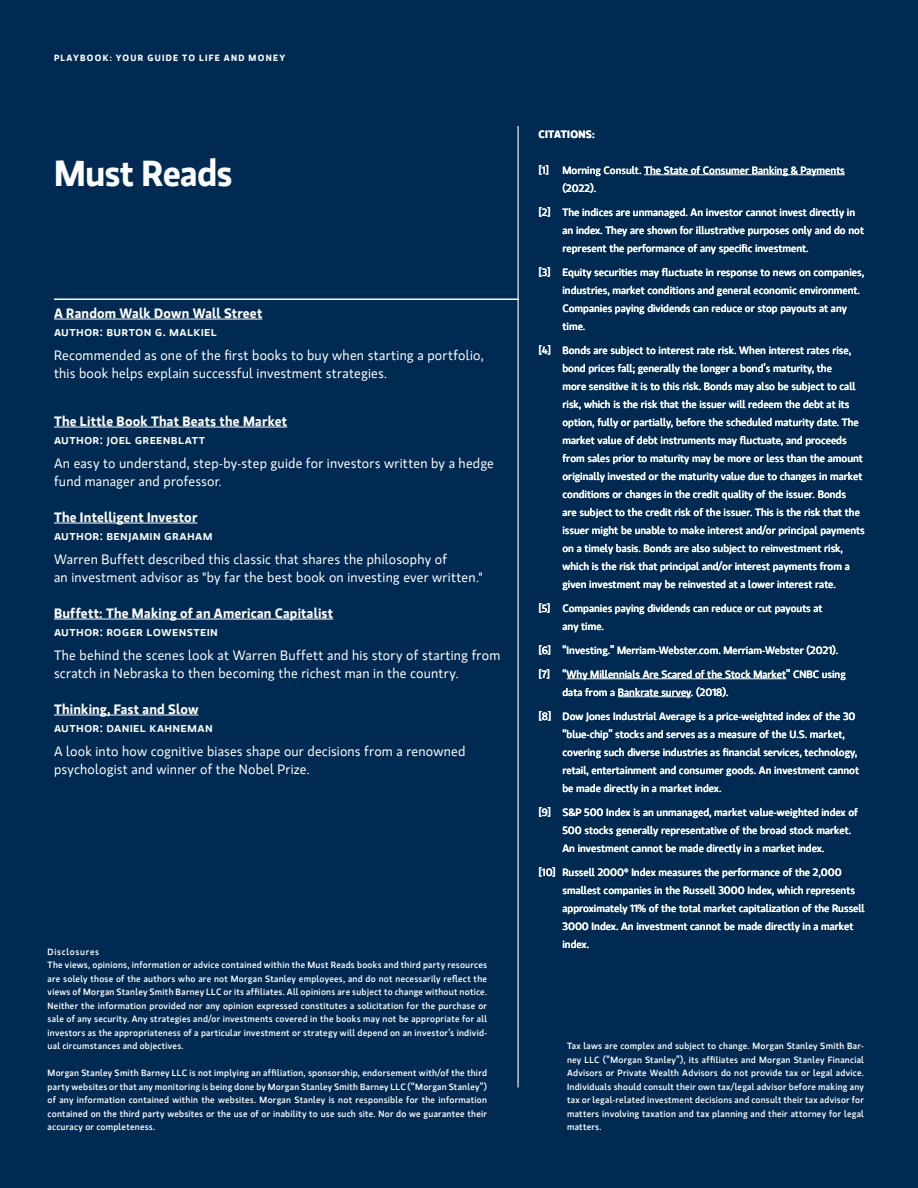
<style>
.page{position:relative;width:918px;height:1188px;background:#002a51}
.page>*{position:absolute;margin:0;border:0;box-sizing:border-box;transform-origin:0 0}
.Must_Reads_-_Heading{font:700 36px "MS Gloriola II Std";letter-spacing:-.025em;color:#fff}
.Must_Reads_-_Body_Co{font:13.5px/18px "MS Gloriola II Std";letter-spacing:.015em;color:#fff}
.Must_Reads_-_Body_Co-2{font:700 13.5px/18px "MS Gloriola II Std";letter-spacing:.015em;color:#fff}
.Must_Reads_-_Body_Co-3{font:500 13.5px/18px "MS Gloriola II Std";color:#fff}
.Citations_-_Body__MS{font:500 10.5px/18px "MS Gloriola II Std";color:#fff}
.t1{font:700 10.5px "MS Gloriola II Std";letter-spacing:.035em;color:#fff}
.t2{font:500 9px/13.5px "MS Gloriola II Std";letter-spacing:.03em;color:#fff;text-align:justify}
.t3{font:700 9px "MS Gloriola II Std";letter-spacing:.14em;color:#fff}
.t4{font:500 9px "MS Gloriola II Std";letter-spacing:.075em;color:#fff}
.s1{font-weight:500}
.s2{font-weight:700}
</style>
<div class="page">
<hr style="left:54px;top:298px;width:465px;height:2px;background:#fff">
<hr style="left:54px;top:319px;width:208px;height:1px;background:#fff">
<hr style="left:54px;top:427px;width:233px;height:1px;background:#fff">
<hr style="left:54px;top:523px;width:143px;height:1px;background:#fff">
<hr style="left:54px;top:619px;width:279px;height:1px;background:#fff">
<hr style="left:54px;top:715px;width:144px;height:1px;background:#fff">
<hr style="left:518px;top:126px;width:1px;height:962px;background:#fff">
<hr style="left:644px;top:175px;width:201px;height:1px;background:#fff">
<hr style="left:567px;top:679px;width:219px;height:1px;background:#fff">
<hr style="left:618px;top:697px;width:73px;height:1px;background:#fff">
<p class="t3" style="left:54px;top:51px;width:233px">PLAYBOOK: YOUR GUIDE TO LIFE AND MONEY</p>
<p class="Must_Reads_-_Heading" style="left:54px;top:148px;width:180px">Must Reads</p>
<p class="Must_Reads_-_Body_Co-2" style="left:54px;top:304px;width:210px">A Random Walk Down Wall Street <span class="s1">author: burton g. malkiel</span></p>
<p class="Must_Reads_-_Body_Co" style="left:54px;top:346px;width:431px">Recommended as one of the first books to buy when starting a portfolio, this book helps explain successful investment strategies.</p>
<p class="Must_Reads_-_Body_Co-2" style="left:54px;top:412px;width:235px">The Little Book That Beats the Market <span class="s1">author: joel greenblatt</span></p>
<p class="Must_Reads_-_Body_Co" style="left:54px;top:454px;width:441px">An easy to understand, step-by-step guide for investors written by a hedge fund manager and professor.</p>
<p class="Must_Reads_-_Body_Co-2" style="left:54px;top:508px;width:160px">The Intelligent Investor <span class="s1">author: benjamin graham</span></p>
<p class="Must_Reads_-_Body_Co" style="left:54px;top:550px;width:430px">Warren Buffett described this classic that shares the philosophy of<br>an investment advisor as "by far the best book on investing ever written."</p>
<p class="Must_Reads_-_Body_Co-2" style="left:54px;top:604px;width:281px">Buffett: The Making of an American Capitalist <span class="s1">author: roger lowenstein</span></p>
<p class="Must_Reads_-_Body_Co" style="left:54px;top:646px;width:448px">The behind the scenes look at Warren Buffett and his story of starting from scratch in Nebraska to then becoming the richest man in the country.</p>
<p class="Must_Reads_-_Body_Co-3" style="left:54px;top:700px;width:160px"><span class="s2">Thinking, Fast and Slow </span>author: daniel kahneman</p>
<p class="Must_Reads_-_Body_Co" style="left:54px;top:742px;width:413px">A look into how cognitive biases shape our decisions from a renowned psychologist and winner of the Nobel Prize.</p>
<p class="t4" style="left:48px;top:945px;width:53px">Disclosures</p>
<p class="t2" style="left:48px;top:958px;width:441px">The views, opinions, information or advice contained within the Must Reads books and third party resources are solely those of the authors who are not Morgan Stanley employees, and do not necessarily reflect the views of Morgan Stanley Smith Barney LLC or its affiliates. All opinions are subject to change without notice.<br>Neither the information provided nor any opinion expressed constitutes a solicitation for the purchase or sale of any security. Any strategies and/or investments covered in the books may not be appropriate for all investors as the appropriateness of a particular investment or strategy will depend on an investor’s individ&shy;ual circumstances and objectives.</p>
<p class="t2" style="left:48px;top:1066px;width:441px">Morgan Stanley Smith Barney LLC is not implying an affiliation, sponsorship, endorsement with/of the third party websites or that any monitoring is being done by Morgan Stanley Smith Barney LLC (“Morgan Stanley”) of any information contained within the websites. Morgan Stanley is not responsible for the information contained on the third party websites or the use of or inability to use such site. Nor do we guarantee their accuracy or completeness.</p>
<p class="t1" style="left:538px;top:127px;width:58px">CITATIONS:</p>
<p class="Citations_-_Body__MS" style="left:538px;top:161px;width:12px">[1]</p>
<p class="Citations_-_Body__MS" style="left:562px;top:161px;width:284px">Morning Consult. The State of Consumer Banking &amp; Payments (2022).</p>
<p class="Citations_-_Body__MS" style="left:562px;top:203px;width:303px;text-indent:-24px">[2] The indices are unmanaged. An investor cannot invest directly in an index. They are shown for illustrative purposes only and do not represent the performance of any specific investment.</p>
<p class="Citations_-_Body__MS" style="left:562px;top:263px;width:303px;text-indent:-24px">[3] Equity securities may fluctuate in response to news on companies, industries, market conditions and general economic environment.<br>Companies paying dividends can reduce or stop payouts at any time.</p>
<p class="Citations_-_Body__MS" style="left:562px;top:341px;width:304px;text-indent:-24px">[4] Bonds are subject to interest rate risk. When interest rates rise, bond prices fall; generally the longer a bond’s maturity, the<br>more sensitive it is to this risk. Bonds may also be subject to call risk, which is the risk that the issuer will redeem the debt at its option, fully or partially, before the scheduled maturity date. The market value of debt instruments may fluctuate, and proceeds from sales prior to maturity may be more or less than the amount originally invested or the maturity value due to changes in market conditions or changes in the credit quality of the issuer. Bonds<br>are subject to the credit risk of the issuer. This is the risk that the issuer might be unable to make interest and/or principal payments on a timely basis. Bonds are also subject to reinvestment risk, which is the risk that principal and/or interest payments from a given investment may be reinvested at a lower interest rate.</p>
<p class="Citations_-_Body__MS" style="left:562px;top:599px;width:262px;text-indent:-24px">[5] Companies paying dividends can reduce or cut payouts at any time.</p>
<p class="Citations_-_Body__MS" style="left:538px;top:641px;width:301px">[6] “Investing.” Merriam-Webster.com. Merriam-Webster (2021).</p>
<p class="Citations_-_Body__MS" style="left:563px;top:665px;width:285px;text-indent:-24px">[7] “Why Millennials Are Scared of the Stock Market” CNBC using data from a Bankrate survey. (2018).</p>
<p class="Citations_-_Body__MS" style="left:563px;top:707px;width:298px;text-indent:-24px">[8] Dow Jones Industrial Average is a price-weighted index of the 30 “blue-chip” stocks and serves as a measure of the U.S. market, covering such diverse industries as financial services, technology, retail, entertainment and consumer goods. An investment cannot be made directly in a market index.</p>
<p class="Citations_-_Body__MS" style="left:563px;top:803px;width:297px;text-indent:-24px">[9] S&amp;P 500 Index is an unmanaged, market value-weighted index of<br>500 stocks generally representative of the broad stock market.<br>An investment cannot be made directly in a market index.</p>
<p class="Citations_-_Body__MS" style="left:563px;top:863px;width:304px;text-indent:-24px">[10] Russell 2000® Index measures the performance of the 2,000 smallest companies in the Russell 3000 Index, which represents approximately 11% of the total market capitalization of the Russell 3000 Index. An investment cannot be made directly in a market index.</p>
<p class="t2" style="left:567px;top:1039px;width:299px">Tax laws are complex and subject to change. Morgan Stanley Smith Bar&shy;ney LLC (“Morgan Stanley”), its affiliates and Morgan Stanley Financial Advisors or Private Wealth Advisors do not provide tax or legal advice.<br>Individuals should consult their own tax/legal advisor before making any tax or legal-related investment decisions and consult their tax advisor for matters involving taxation and tax planning and their attorney for legal matters.</p>
</div>
